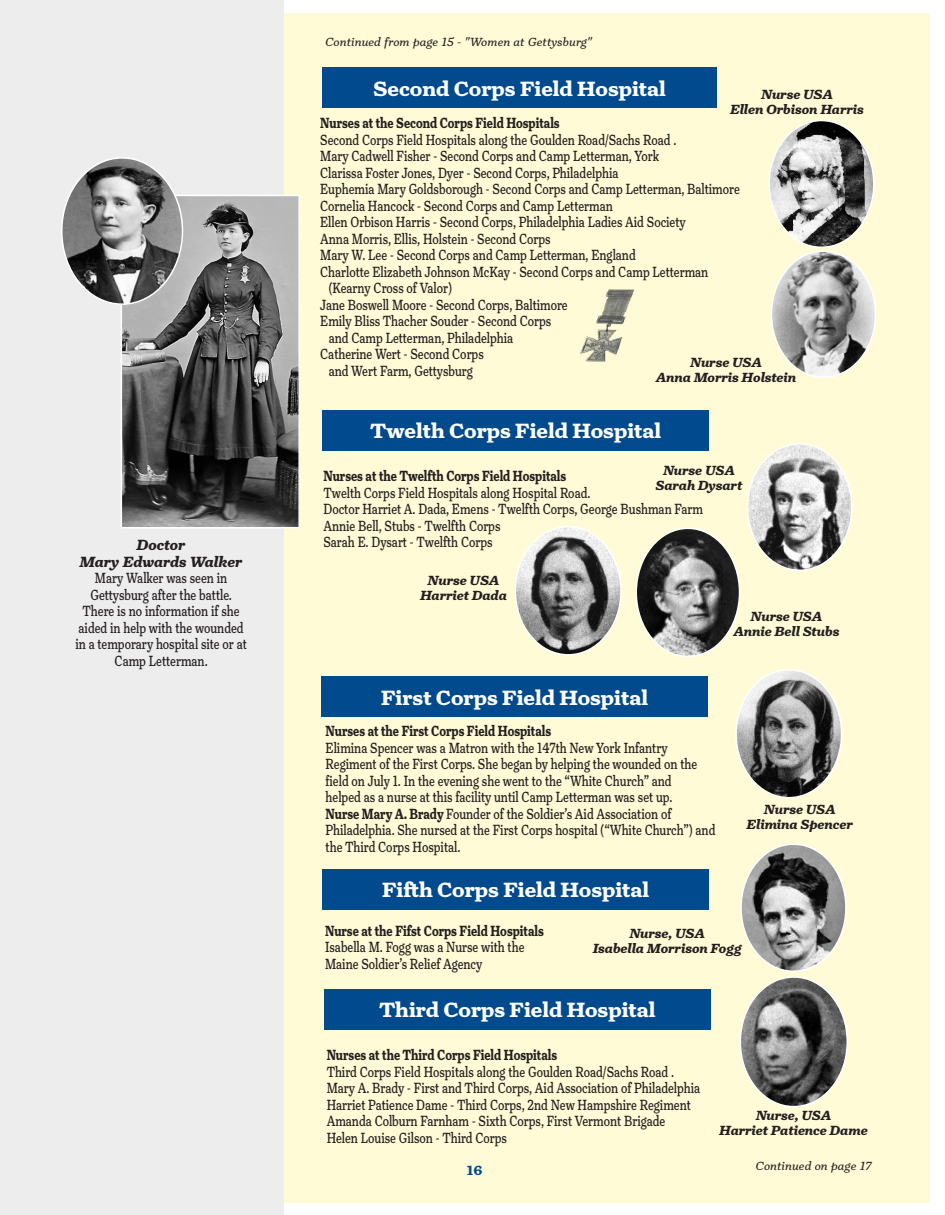
<style>
.page{position:relative;width:945px;height:1215px;background:#fff}
.page>*{position:absolute;margin:0;border:0;box-sizing:border-box;transform-origin:0 0}
.t1{font:700 21px "Turnip";color:#fff}
.t2{font:15px/16.5px "Turnip";color:#231f20;scale:.75 1}
.t3{font:700 15px "Turnip";color:#231f20;scale:.75 1}
.t4{font:italic 700 15px/16.5px "Turnip";color:#231f20;text-align:center}
.t5{font:italic 700 13.5px/15px "Turnip";color:#231f20;text-align:center}
.t6{font:700 13.5px "Turnip";color:#004a8d}
.t7{font:italic 12px "Turnip";letter-spacing:.01em;color:#231f20}
.s1{font-weight:700}
</style>
<div class="page">
<div style="left:14px;top:14px;width:916px;height:1189px;background:#fffbd6"></div>
<div style="left:0;top:0;width:283px;height:1215px;background:#eeedee"></div>
<div style="left:322px;top:68px;width:395px;height:40px;background:#004a8d"></div>
<img style="left:580px;top:289px;width:54px;height:72px">
<img style="left:771px;top:121px;width:101px;height:126px">
<div style="left:768px;top:120px;width:107px;height:128px;border:2px solid #fff;border-radius:50%"></div>
<img style="left:771px;top:253px;width:105px;height:124px">
<div style="left:771px;top:250px;width:105px;height:128px;border:2px solid #fff;border-radius:50%"></div>
<img style="left:124px;top:198px;width:173px;height:327px">
<div style="left:121px;top:195px;width:179px;height:333px;border:2px solid #fff"></div>
<img style="left:64px;top:160px;width:119px;height:144px">
<div style="left:322px;top:410px;width:387px;height:40px;background:#004a8d"></div>
<img style="left:748px;top:444px;width:102px;height:126px">
<div style="left:747px;top:443px;width:106px;height:128px;border:2px solid #fff;border-radius:50%"></div>
<img style="left:636px;top:528px;width:104px;height:128px">
<div style="left:636px;top:528px;width:104px;height:129px;border:2px solid #fff;border-radius:50%"></div>
<img style="left:515px;top:527px;width:106px;height:126px">
<div style="left:515px;top:526px;width:107px;height:130px;border:2px solid #fff;border-radius:50%"></div>
<div style="left:321px;top:677px;width:387px;height:40px;background:#004a8d"></div>
<img style="left:738px;top:670px;width:104px;height:128px">
<div style="left:735px;top:669px;width:107px;height:129px;border:2px solid #fff;border-radius:50%"></div>
<img style="left:740px;top:979px;width:107px;height:128px">
<div style="left:740px;top:976px;width:108px;height:131px;border:2px solid #fff;border-radius:50%"></div>
<div style="left:322px;top:869px;width:387px;height:40px;background:#004a8d"></div>
<img style="left:743px;top:846px;width:101px;height:125px">
<div style="left:740px;top:843px;width:107px;height:129px;border:2px solid #fff;border-radius:50%"></div>
<div style="left:324px;top:989px;width:387px;height:41px;background:#004a8d"></div>
<p class="t4" style="left:80px;top:537px;width:164px">Doctor<br>Mary Edwards Walker</p>
<p class="t2" style="left:75px;top:570px;width:230px;text-align:center">Mary Walker was seen in<br>Gettysburg after the battle.<br>There is no information if she aided in help with the wounded in a temporary hospital site or at<br>Camp Letterman.</p>
<p class="t7" style="left:326px;top:34px;width:268px">Continued from page 15 - "Women at Gettysburg"</p>
<h1 class="t1" style="left:373px;top:75px;width:294px">Second Corps Field Hospital</h1>
<p class="t3" style="left:320px;top:113px;width:321px">Nurses at the Second Corps Field Hospitals</p>
<p class="t2" style="left:320px;top:131px;width:476px">Second Corps Field Hospitals along the Goulden Road/Sachs Road .</p>
<p class="t2" style="left:320px;top:148px;width:453px">Mary Cadwell Fisher - Second Corps and Camp Letterman, York</p>
<p class="t2" style="left:320px;top:164px;width:399px">Clarissa Foster Jones, Dyer - Second Corps, Philadelphia</p>
<p class="t2" style="left:320px;top:181px;width:561px">Euphemia Mary Goldsborough - Second Corps and Camp Letterman, Baltimore</p>
<p class="t2" style="left:320px;top:197px;width:392px">Cornelia Hancock - Second Corps and Camp Letterman</p>
<p class="t2" style="left:320px;top:214px;width:489px">Ellen Orbison Harris - Second Corps, Philadelphia Ladies Aid Society</p>
<p class="t2" style="left:320px;top:230px;width:309px">Anna Morris, Ellis, Holstein - Second Corps</p>
<p class="t2" style="left:320px;top:247px;width:422px">Mary W. Lee - Second Corps and Camp Letterman, England</p>
<p class="t2" style="left:320px;top:263px;width:519px">Charlotte Elizabeth Johnson McKay - Second Corps and Camp Letterman</p>
<p class="t2" style="left:329px;top:280px;width:166px">(Kearny Cross of Valor)</p>
<p class="t2" style="left:320px;top:296px;width:332px">Jane Boswell Moore - Second Corps, Baltimore</p>
<p class="t2" style="left:320px;top:313px;width:310px">Emily Bliss Thacher Souder - Second Corps</p>
<p class="t2" style="left:329px;top:329px;width:248px">and Camp Letterman, Philadelphia</p>
<p class="t2" style="left:320px;top:346px;width:220px">Catherine Wert - Second Corps</p>
<p class="t2" style="left:329px;top:362px;width:194px">and Wert Farm, Gettysburg</p>
<p class="t5" style="left:731px;top:87px;width:135px">Nurse USA<br>Ellen Orbison Harris</p>
<p class="t5" style="left:656px;top:355px;width:142px">Nurse USA<br>Anna Morris Holstein</p>
<h1 class="t1" style="left:370px;top:417px;width:292px">Twelth Corps Field Hospital</h1>
<p class="t3" style="left:323px;top:466px;width:325px">Nurses at the Twelfth Corps Field Hospitals</p>
<p class="t2" style="left:323px;top:484px;width:508px">Twelth Corps Field Hospitals along Hospital Road.<br>Doctor Harriet A. Dada, Emens - Twelfth Corps, George Bushman Farm Annie Bell, Stubs - Twelfth Corps<br>Sarah E. Dysart - Twelfth Corps</p>
<p class="t5" style="left:656px;top:463px;width:88px">Nurse USA<br>Sarah Dysart</p>
<p class="t5" style="left:420px;top:572px;width:88px">Nurse USA<br>Harriet Dada</p>
<h1 class="t1" style="left:381px;top:684px;width:268px">First Corps Field Hospital</h1>
<p class="t5" style="left:734px;top:609px;width:108px">Nurse USA<br>Annie Bell Stubs</p>
<p class="t3" style="left:326px;top:721px;width:302px">Nurses at the First Corps Field Hospitals</p>
<p class="t2" style="left:326px;top:740px;width:521px">Elimina Spencer was a Matron with the 147th New York Infantry Regiment of the First Corps. She began by helping the wounded on the field on July 1. In the evening she went to the “White Church” and<br>helped as a nurse at this facility until Camp Letterman was set up.<br><span class="s1">Nurse Mary A. Brady</span> Founder of the Soldier’s Aid Association of Philadelphia. She nursed at the First Corps hospital (“White Church”) and the Third Corps Hospital.</p>
<h1 class="t1" style="left:382px;top:876px;width:269px">Fifth Corps Field Hospital</h1>
<p class="t3" style="left:325px;top:921px;width:293px">Nurse at the Fifst Corps Field Hospitals</p>
<p class="t2" style="left:325px;top:939px;width:267px">Isabella M. Fogg was a Nurse with the<br>Maine Soldier’s Relief Agency</p>
<p class="t5" style="left:747px;top:801px;width:108px">Nurse USA<br>Elimina Spencer</p>
<p class="t5" style="left:593px;top:926px;width:150px">Nurse, USA<br>Isabella Morrison Fogg</p>
<h1 class="t1" style="left:379px;top:996px;width:278px">Third Corps Field Hospital</h1>
<p class="t3" style="left:327px;top:1045px;width:309px">Nurses at the Third Corps Field Hospitals</p>
<p class="t2" style="left:327px;top:1064px;width:500px">Third Corps Field Hospitals along the Goulden Road/Sachs Road .<br>Mary A. Brady - First and Third Corps, Aid Association of Philadelphia Harriet Patience Dame - Third Corps, 2nd New Hampshire Regiment Amanda Colburn Farnham - Sixth Corps, First Vermont Brigade Helen Louise Gilson - Third Corps</p>
<p class="t5" style="left:720px;top:1108px;width:150px">Nurse, USA<br>Harriet Patience Dame</p>
<p class="t6" style="left:467px;top:1162px;width:17px">16</p>
<p class="t7" style="left:756px;top:1158px;width:117px">Continued on page 17</p>
</div>
